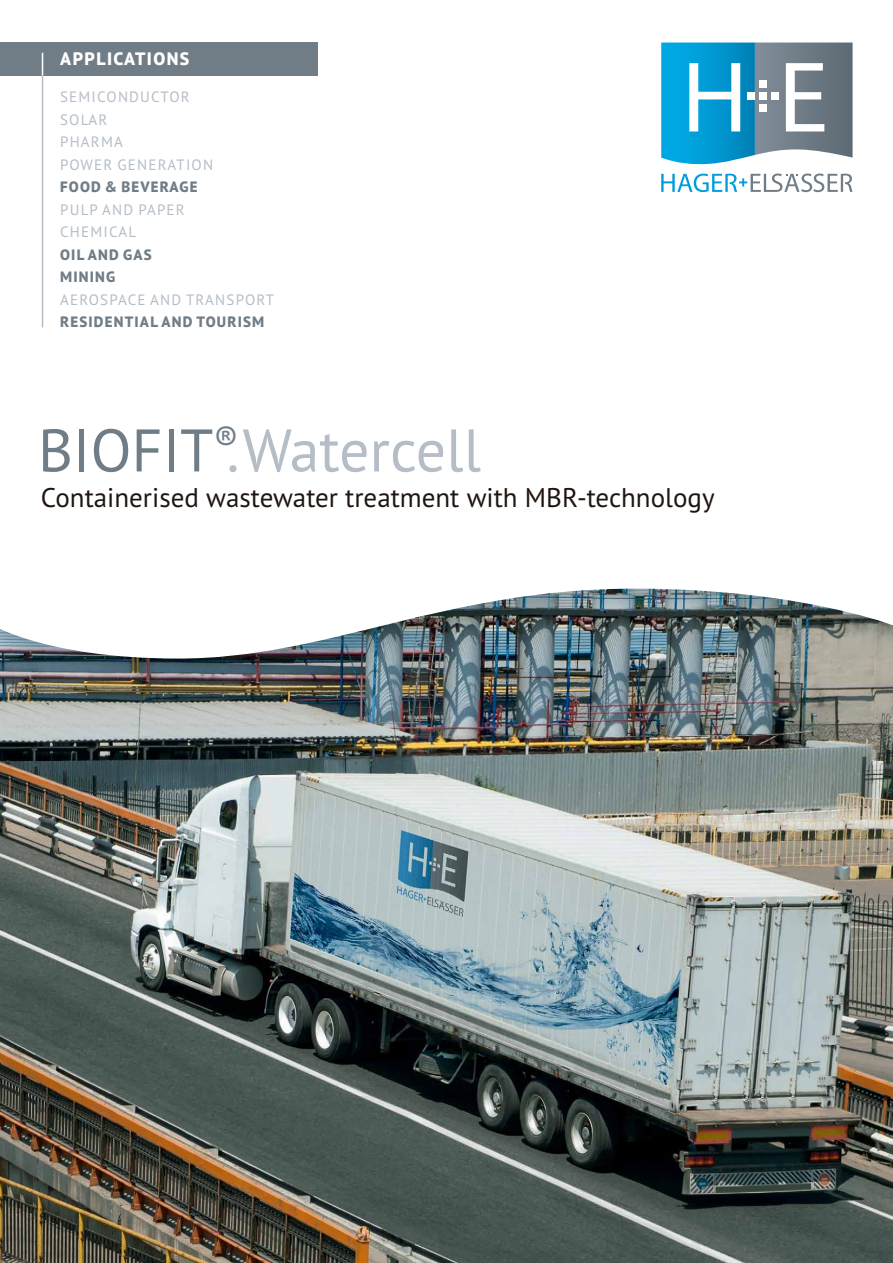
<style>
.page{position:relative;width:893px;height:1263px;background:#fff}
.page>*{position:absolute;margin:0;border:0;box-sizing:border-box;transform-origin:0 0}
.t1{font:60px "PT Sans Pro";color:#b5bdc7}
.t2{font:27px "PT Sans Pro";color:#1f1410}
.t3{font:800 18px "PT Sans Pro";letter-spacing:.08em;color:#fff}
.t4{font:15px/22.5px "PT Sans Pro";letter-spacing:.08em;color:#b5bdc7}
.t5{font:800 15px/22.5px "PT Sans Pro";letter-spacing:.08em;color:#707d87}
.s1{color:#707d87}
</style>
<div class="page">
<img style="left:0;top:692px;width:893px;height:571px">
<img style="left:0;top:658px;width:893px;height:34px">
<svg style="left:0;top:42px;width:893px;height:616px"></svg>
<div style="left:644px;top:32px;width:243px;height:178px;background:#fff"></div>
<svg style="left:661px;top:43px;width:192px;height:122px"></svg>
<svg style="left:661px;top:173px;width:192px;height:19px"></svg>
<div style="left:0;top:43px;width:317px;height:33px;background:#707d87"></div>
<hr style="left:42px;top:76px;width:1px;height:251px;background:#b5bdc7">
<svg style="left:42px;top:53px;width:1px;height:23px"></svg>
<p class="t3" style="left:60px;top:49px;width:131px">APPLICATIONS</p>
<p class="t4" style="left:60px;top:87px;width:154px">SEMICONDUCTOR<br>SOLAR<br>PHARMA<br>POWER GENERATION</p>
<p class="t5" style="left:60px;top:176px;width:139px">FOOD &amp; BEVERAGE</p>
<p class="t4" style="left:60px;top:200px;width:126px">PULP AND PAPER<br>CHEMICAL</p>
<p class="t5" style="left:60px;top:243px;width:93px">OIL AND GAS<br>MINING</p>
<p class="t4" style="left:60px;top:290px;width:215px">AEROSPACE AND TRANSPORT</p>
<p class="t5" style="left:60px;top:311px;width:206px">RESIDENTIAL AND TOURISM</p>
<h1 class="t1" style="left:38px;top:429px;width:445px"><span class="s1">BIOFIT</span><sup>®</sup>.Watercell</h1>
<h2 class="t2" style="left:41px;top:489px;width:675px">Containerised wastewater treatment with MBR-technology</h2>
</div>
